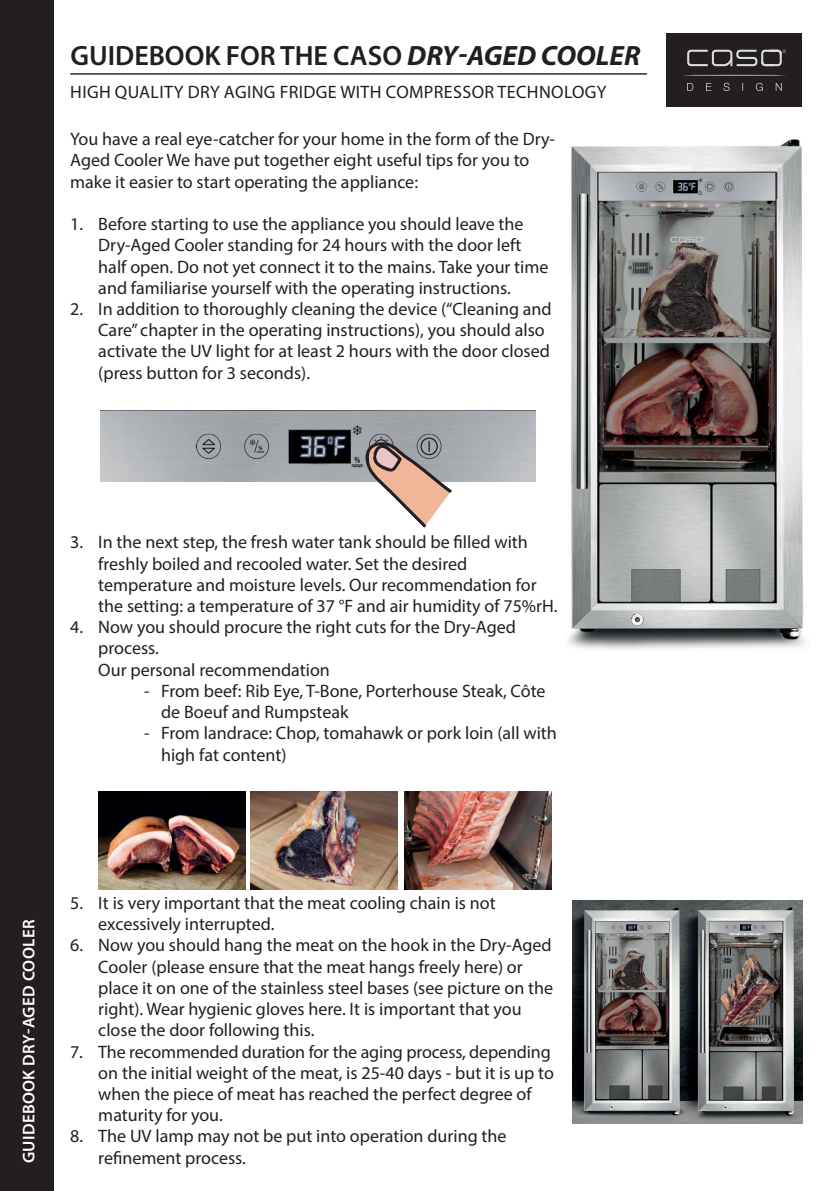
<style>
.page{position:relative;width:840px;height:1191px;background:#fff}
.page>*{position:absolute;margin:0;border:0;box-sizing:border-box;transform-origin:0 0}
.t1{font:600 28px "Myriad Pro";color:#231f20}
.t2{font:18px/21.2px "Myriad Pro";color:#231f20}
.t3{font:18px "Myriad Pro";letter-spacing:.02em;color:#231f20}
.t4{font:600 17px "Myriad Pro";letter-spacing:.02em;color:#fff}
.s1{font-weight:700;font-style:italic}
</style>
<div class="page">
<img style="left:568px;top:139px;width:237px;height:511px">
<hr style="left:70px;top:73px;width:576px;height:2px;background:#231f20">
<div style="left:666px;top:33px;width:135px;height:74px;background:#231f20"></div>
<svg style="left:683px;top:75px;width:103px;height:1px"></svg>
<svg style="left:687px;top:50px;width:98px;height:16px"></svg>
<svg style="left:687px;top:83px;width:94px;height:8px"></svg>
<img style="left:101px;top:410px;width:434px;height:71px">
<svg style="left:362px;top:441px;width:90px;height:87px"></svg>
<div style="left:0;top:0;width:53px;height:1191px;background:#231f20"></div>
<img style="left:99px;top:791px;width:146px;height:98px">
<img style="left:251px;top:791px;width:146px;height:98px">
<img style="left:405px;top:791px;width:146px;height:98px">
<img style="left:572px;top:900px;width:230px;height:223px">
<svg style="left:626px;top:924px;width:10px;height:6px"></svg>
<svg style="left:739px;top:924px;width:10px;height:6px"></svg>
<h1 class="t1" style="left:70px;top:37px;width:571px">GUIDEBOOK FOR THE CASO <span class="s1">DRY-AGED COOLER</span></h1>
<p class="t3" style="left:70px;top:81px;width:537px">HIGH QUALITY DRY AGING FRIDGE WITH COMPRESSOR TECHNOLOGY</p>
<p class="t2" style="left:70px;top:128px;width:486px">You have a real eye-catcher for your home in the form of the Dry-<br>Aged Cooler We have put together eight useful tips for you to make it easier to start operating the appliance:</p>
<p class="t2" style="left:98px;top:213px;width:451px;text-indent:-28px">1. Before starting to use the appliance you should leave the Dry-Aged Cooler standing for 24 hours with the door left half open. Do not yet connect it to the mains. Take your time and familiarise yourself with the operating instructions.</p>
<p class="t2" style="left:98px;top:298px;width:454px;text-indent:-28px">2. In addition to thoroughly cleaning the device (“Cleaning and Care” chapter in the operating instructions), you should also activate the UV light for at least 2 hours with the door closed (press button for 3 seconds).</p>
<p class="t2" style="left:98px;top:531px;width:460px;text-indent:-28px">3. In the next step, the fresh water tank should be filled with freshly boiled and recooled water. Set the desired temperature and moisture levels. Our recommendation for the setting: a temperature of 37 °F and air humidity of 75%rH.</p>
<p class="t2" style="left:98px;top:616px;width:419px;text-indent:-28px">4. Now you should procure the right cuts for the Dry-Aged process.<br>Our personal recommendation</p>
<p class="t2" style="left:161px;top:680px;width:386px;text-indent:-17px">- From beef: Rib Eye, T-Bone, Porterhouse Steak, Côte de Boeuf and Rumpsteak</p>
<p class="t2" style="left:161px;top:722px;width:397px;text-indent:-17px">- From landrace: Chop, tomahawk or pork loin (all with high fat content)</p>
<p class="t4" style="left:18px;top:1163px;width:245px;rotate:-90deg">GUIDEBOOK DRY-AGED COOLER</p>
<p class="t2" style="left:98px;top:892px;width:398px;text-indent:-28px">5. It is very important that the meat cooling chain is not excessively interrupted.</p>
<p class="t2" style="left:98px;top:934px;width:456px;text-indent:-28px">6. Now you should hang the meat on the hook in the Dry-Aged Cooler (please ensure that the meat hangs freely here) or place it on one of the stainless steel bases (see picture on the right). Wear hygienic gloves here. It is important that you close the door following this.</p>
<p class="t2" style="left:98px;top:1040px;width:457px;text-indent:-28px">7. The recommended duration for the aging process, depending on the initial weight of the meat, is 25-40 days - but it is up to when the piece of meat has reached the perfect degree of maturity for you.</p>
<p class="t2" style="left:70px;top:1125px;width:437px">8. The UV lamp may not be put into operation during the</p>
<p class="t2" style="left:98px;top:1146px;width:149px">refinement process.</p>
</div>
